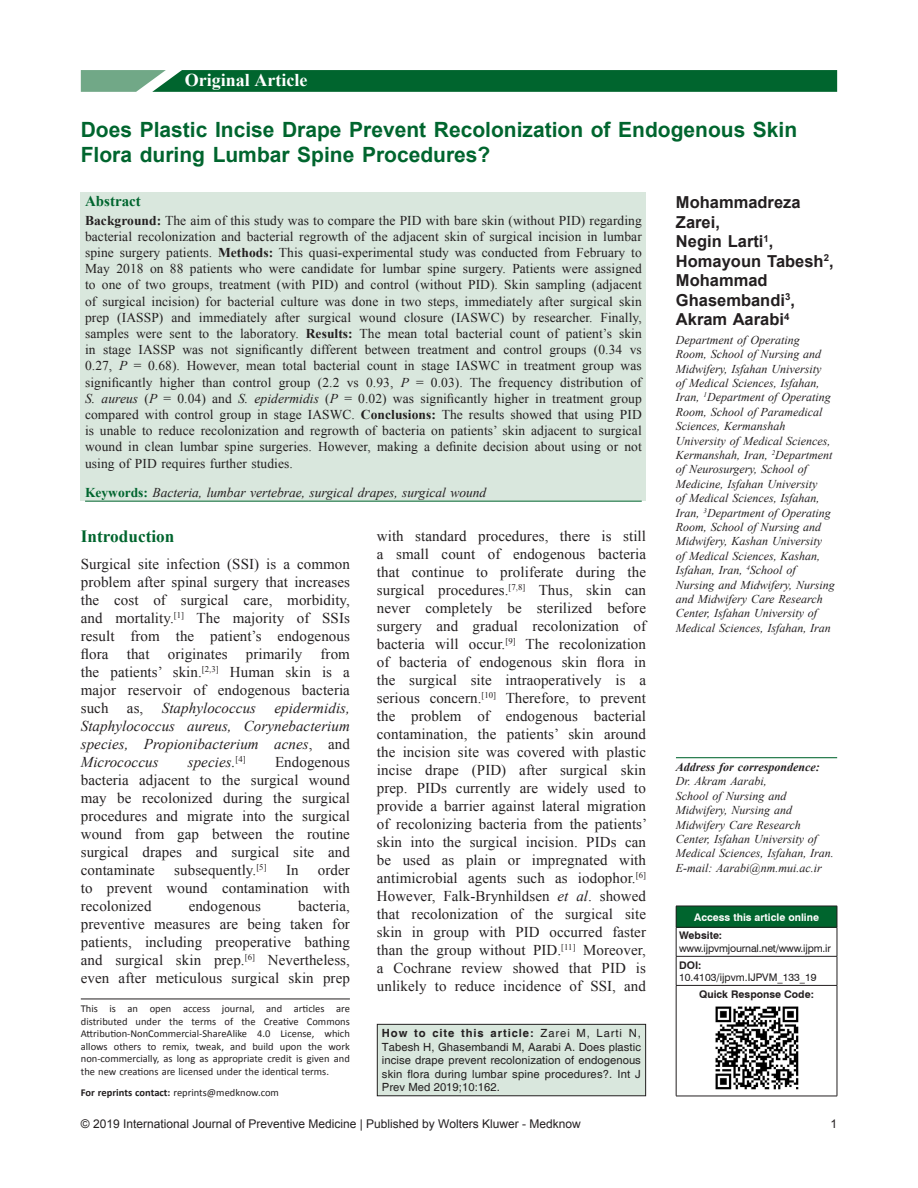
<style>
.page{position:relative;width:918px;height:1188px;background:#fff}
.page>*{position:absolute;margin:0;border:0;box-sizing:border-box;transform-origin:0 0}
.AT{font:700 21px/25.2px "Arial";color:#00652e}
.AH{font:700 18px "Times New Roman";color:#fff}
.t1{font:700 17.25px "Times New Roman";color:#00652e}
.AU{font:700 16.5px/19.5px "Arial";color:#231f20}
.TX{font:15px/18px "Times New Roman";letter-spacing:.005em;color:#231f20;text-align:justify}
.TX-2{font:italic 15px "Times New Roman";letter-spacing:.005em;color:#231f20}
.ABSH{font:700 15px "Times New Roman";color:#00652e}
.ABS{font:13.5px/16.2px "Times New Roman";letter-spacing:.005em;color:#231f20;text-align:justify}
.KWD{font:italic 13.5px "Times New Roman";color:#231f20}
.AFF{font:italic 12px/14.4px "Times New Roman";color:#231f20}
.ADD{font:italic 12px/14.4px "Times New Roman";color:#231f20}
.t2{font:12px "Arial";color:#231f20}
.HTC{font:11.25px/13.5px "Helvetica";letter-spacing:.015em;color:#231f20;text-align:justify}
.OS{font:10.5px/12.6px "Calibri";color:#231f20;text-align:justify}
.Website{font:10.5px/12.6px "Swiss 721 BT";letter-spacing:-.015em;color:#231f20}
.DOI{font:10.5px/12.6px "Swiss 721 BT";color:#231f20}
.ATAO{font:700 10.5px "Swiss 721 BT";color:#fff}
.QRC{font:700 10.5px "Swiss 721 BT";color:#231f20}
.s1{font-weight:700}
.s2{font-style:italic}
.s3{font-weight:700;font-style:normal;color:#00652e}
</style>
<div class="page">
<hr style="left:676px;top:757px;width:161px;height:1px;background:#00652e">
<div style="left:81px;top:192px;width:565px;height:309px;background:#d9e7dd"></div>
<hr style="left:85px;top:501px;width:557px;height:1px;background:#00652e">
<svg style="left:81px;top:70px;width:756px;height:22px;background:#126f3c"></svg>
<div style="left:377px;top:1024px;width:269px;height:72px;background:#d9e7dd"></div>
<div style="left:377px;top:1024px;width:269px;height:72px;border:1px solid #231f20"></div>
<hr style="left:81px;top:999px;width:269px;height:1px;background:#231f20">
<div style="left:676px;top:906px;width:161px;height:21px;background:#00652e"></div>
<hr style="left:676px;top:927px;width:161px;height:1px;background:#231f20">
<hr style="left:676px;top:956px;width:161px;height:1px;background:#231f20">
<hr style="left:676px;top:985px;width:161px;height:1px;background:#231f20">
<hr style="left:676px;top:906px;width:161px;height:1px;background:#231f20">
<svg style="left:676px;top:906px;width:1px;height:79px"></svg>
<svg style="left:837px;top:906px;width:1px;height:79px"></svg>
<hr style="left:676px;top:986px;width:1px;height:110px;background:#231f20">
<hr style="left:837px;top:986px;width:1px;height:110px;background:#231f20">
<hr style="left:676px;top:1096px;width:161px;height:1px;background:#231f20">
<img style="left:715px;top:1006px;width:84px;height:84px">
<p class="AH" style="left:185px;top:67px;width:124px">Original Article</p>
<p class="AT" style="left:81px;top:117px;width:718px">Does Plastic Incise Drape Prevent Recolonization of Endogenous Skin<br>Flora during Lumbar Spine Procedures?</p>
<p class="ABSH" style="left:85px;top:190px;width:57px">Abstract</p>
<p class="ABS" style="left:85px;top:212px;width:558px"><span class="s1">Background:</span> The aim of this study was to compare the PID with bare skin (without PID) regarding bacterial recolonization and bacterial regrowth of the adjacent skin of surgical incision in lumbar spine surgery patients. <span class="s1">Methods:</span> This quasi‑experimental study was conducted from February to May 2018 on 88 patients who were candidate for lumbar spine surgery. Patients were assigned to one of two groups, treatment (with PID) and control (without PID). Skin sampling (adjacent of surgical incision) for bacterial culture was done in two steps, immediately after surgical skin prep (IASSP) and immediately after surgical wound closure (IASWC) by researcher. Finally, samples were sent to the laboratory. <span class="s1">Results:</span> The mean total bacterial count of patient’s skin in stage IASSP was not significantly different between treatment and control groups (0.34 vs 0.27, <span class="s2">P</span> = 0.68). However, mean total bacterial count in stage IASWC in treatment group was significantly higher than control group (2.2 vs 0.93, <span class="s2">P</span> = 0.03). The frequency distribution of <span class="s2">S. aureus</span> (<span class="s2">P</span> = 0.04) and <span class="s2">S. epidermidis</span> (<span class="s2">P</span> = 0.02) was significantly higher in treatment group compared with control group in stage IASWC. <span class="s1">Conclusions:</span> The results showed that using PID is unable to reduce recolonization and regrowth of bacteria on patients’ skin adjacent to surgical wound in clean lumbar spine surgeries. However, making a definite decision about using or not using of PID requires further studies.</p>
<p class="KWD" style="left:85px;top:483px;width:403px"><span class="s3">Keywords:</span> Bacteria, lumbar vertebrae, surgical drapes, surgical wound</p>
<h1 class="t1" style="left:81px;top:524px;width:95px">Introduction</h1>
<p class="TX" style="left:81px;top:554px;width:271px">Surgical site infection (SSI) is a common problem after spinal surgery that increases the cost of surgical care, morbidity, and mortality.<sup>[1]</sup> The majority of SSIs result from the patient’s endogenous flora that originates primarily from the patients’ skin.<sup>[2,3]</sup> Human skin is a major reservoir of endogenous bacteria such as, <span class="s2">Staphylococcus epidermidis, Staphylococcus aureus, Corynebacterium species, Propionibacterium acnes</span>, and <span class="s2">Micrococcus</span></p>
<p class="TX-2" style="left:188px;top:751px;width:59px">species.<sup>[4]</sup></p>
<p class="TX" style="left:81px;top:752px;width:271px;text-indent:194px">Endogenous bacteria adjacent to the surgical wound may be recolonized during the surgical procedures and migrate into the surgical wound from gap between the routine surgical drapes and surgical site and contaminate</p>
<p class="TX" style="left:174px;top:860px;width:94px">subsequently.<sup>[5]</sup></p>
<p class="TX" style="left:286px;top:860px;width:14px">In</p>
<p class="TX" style="left:81px;top:860px;width:271px;text-indent:237px">order to prevent wound contamination with recolonized</p>
<p class="TX" style="left:81px;top:896px;width:271px;text-indent:217px">bacteria, preventive measures are being taken for patients, including preoperative bathing and surgical skin prep.<sup>[6]</sup> Nevertheless, even after meticulous surgical skin prep</p>
<p class="TX" style="left:189px;top:896px;width:74px">endogenous</p>
<p class="OS" style="left:81px;top:1002px;width:271px">This is an open access journal, and articles are distributed under the terms of the Creative Commons Attribution‑NonCommercial‑ShareAlike 4.0 License, which allows others to remix, tweak, and build upon the work non‑commercially, as long as appropriate credit is given and the new creations are licensed under the identical terms.</p>
<p class="OS" style="left:81px;top:1086px;width:200px"><span class="s1">For reprints contact:</span> reprints@medknow.com</p>
<p class="TX" style="left:377px;top:526px;width:272px">with standard procedures, there is still a small count of endogenous bacteria that continue to proliferate during the surgical procedures.<sup>[7,8]</sup> Thus, skin can never completely be sterilized before surgery and gradual recolonization of bacteria will occur.<sup>[9]</sup> The recolonization of bacteria of endogenous skin flora in the surgical site intraoperatively is a serious concern.<sup>[10]</sup> Therefore, to prevent the problem of endogenous bacterial contamination, the patients’ skin around the incision site was covered with plastic incise drape (PID) after surgical skin prep. PIDs currently are widely used to provide a barrier against lateral migration of recolonizing bacteria from the patients’ skin into the surgical incision. PIDs can be used as plain or impregnated with antimicrobial agents such as iodophor.<sup>[6] </sup>However, Falk‑Brynhildsen <span class="s2">et al</span>. showed that recolonization of the surgical site skin in group with PID occurred faster than the group without PID.<sup>[11]</sup> Moreover, a Cochrane review showed that PID is unlikely to reduce incidence of SSI, and</p>
<p class="HTC" style="left:382px;top:1027px;width:261px"><span class="s1">How to cite this article:</span> Zarei M, Larti N, Tabesh H, Ghasembandi M, Aarabi A. Does plastic incise drape prevent recolonization of endogenous skin flora during lumbar spine procedures?. Int J Prev Med 2019;10:162.</p>
<p class="AU" style="left:676px;top:193px;width:159px">Mohammadreza<br>Zarei,<br>Negin Larti<sup>1</sup>,<br>Homayoun Tabesh<sup>2</sup>,<br>Mohammad<br>Ghasembandi<sup>3</sup>,<br>Akram Aarabi<sup>4</sup></p>
<p class="AFF" style="left:676px;top:332px;width:160px">Department of Operating<br>Room, School of Nursing and<br>Midwifery, Isfahan University<br>of Medical Sciences, Isfahan,<br>Iran, <sup>1</sup>Department of Operating<br>Room, School of Paramedical<br>Sciences, Kermanshah<br>University of Medical Sciences,<br>Kermanshah, Iran, <sup>2</sup>Department of Neurosurgery, School of<br>Medicine, Isfahan University<br>of Medical Sciences, Isfahan,<br>Iran, <sup>3</sup>Department of Operating<br>Room, School of Nursing and<br>Midwifery, Kashan University<br>of Medical Sciences, Kashan,<br>Isfahan, Iran, <sup>4</sup>School of<br>Nursing and Midwifery, Nursing and Midwifery Care Research<br>Center, Isfahan University of<br>Medical Sciences, Isfahan, Iran</p>
<p class="ADD" style="left:676px;top:759px;width:159px"><span class="s1">Address for correspondence:<br></span>Dr. Akram Aarabi,<br>School of Nursing and<br>Midwifery, Nursing and<br>Midwifery Care Research<br>Center, Isfahan University of<br>Medical Sciences, Isfahan, Iran.<br>E‑mail: Aarabi@nm.mui.ac.ir</p>
<p class="ATAO" style="left:694px;top:911px;width:126px">Access this article online</p>
<p class="Website" style="left:679px;top:929px;width:153px"><span class="s1">Website: </span>www.ijpvmjournal.net/www.ijpm.ir</p>
<p class="DOI" style="left:679px;top:958px;width:139px"><span class="s1">DOI:<br></span>10.4103/ijpvm.IJPVM_133_19</p>
<p class="QRC" style="left:699px;top:988px;width:116px">Quick Response Code:</p>
<p class="t2" style="left:81px;top:1116px;width:501px">© 2019 International Journal of Preventive Medicine | Published by Wolters Kluwer ‑ Medknow</p>
<p class="t2" style="left:830px;top:1116px;width:8px">1</p>
</div>
